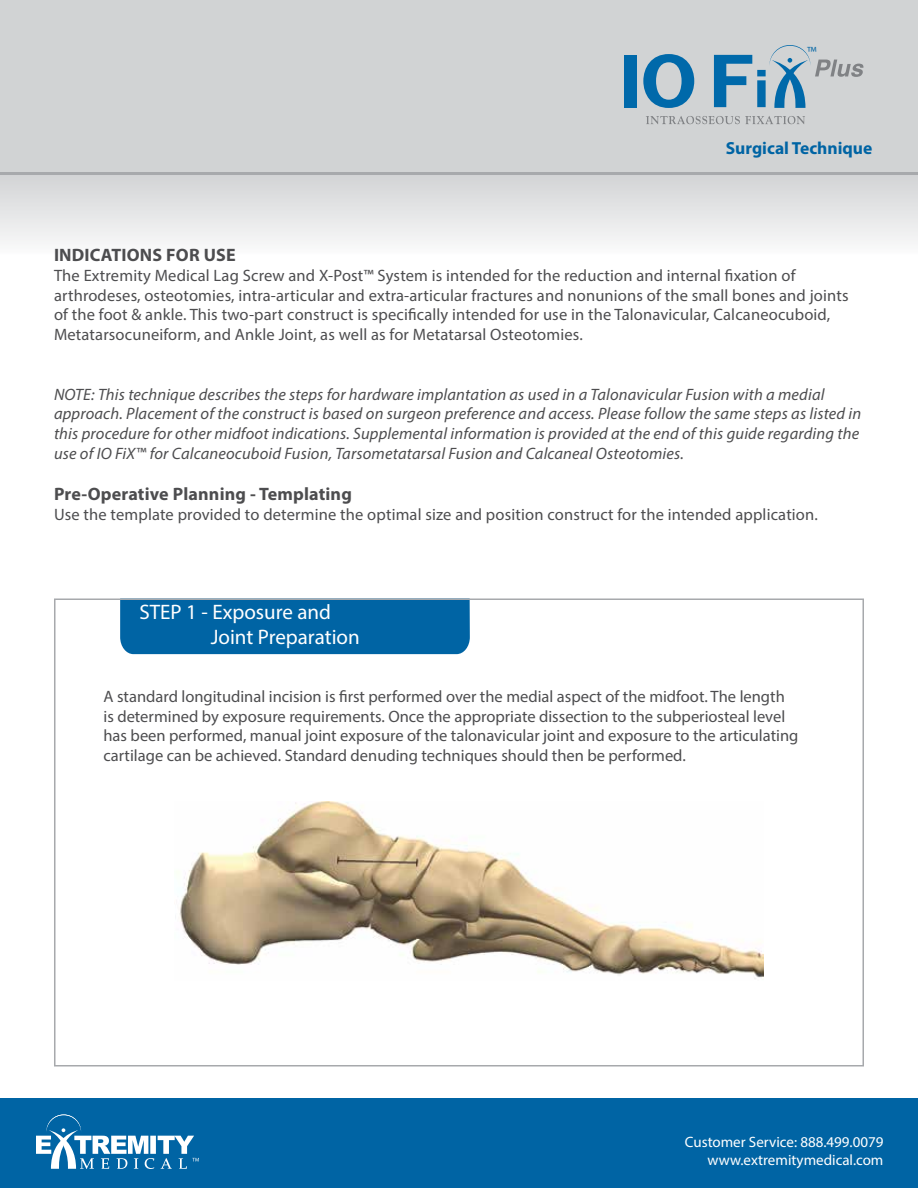
<style>
.page{position:relative;width:918px;height:1188px;background:#fff}
.page>*{position:absolute;margin:0;border:0;box-sizing:border-box;transform-origin:0 0}
.t1{font:21px/25.2px "Myriad Pro";color:#fff}
.t2{font:700 18px "Myriad Pro";letter-spacing:.01em;color:#4d4d4f}
.t3{font:700 17.55px "Myriad Pro";color:#0064a4}
.t4{font:16.5px/19.8px "Myriad Pro";letter-spacing:.005em;color:#4d4d4f}
.t5{font:italic 16.5px/19.8px "Myriad Pro";letter-spacing:.01em;color:#4d4d4f}
.t6{font:15px/18px "Myriad Pro";color:#fff;text-align:right}
.t7{font:12px "Myriad";color:#0064a4}
</style>
<div class="page">
<div style="left:0;top:174px;width:918px;height:83px;background:linear-gradient(to bottom,#d1d3d4,#fcfdfd)"></div>
<div style="left:0;top:0;width:918px;height:172px;background:#d1d3d4"></div>
<div style="left:0;top:1098px;width:918px;height:90px;background:#0064a4"></div>
<svg style="left:36px;top:1114px;width:163px;height:55px"></svg>
<hr style="left:0;top:172px;width:918px;height:3px;background:#a7a9ac">
<div style="left:120px;top:601px;width:350px;height:53px;background:#0064a4"></div>
<img style="left:179px;top:801px;width:584px;height:178px">
<div style="left:54px;top:598px;width:810px;height:468px;border:2px solid #a7a9ac"></div>
<svg style="left:646px;top:116px;width:159px;height:8px"></svg>
<div style="left:624px;top:55px;width:12px;height:52px;background:#0069aa"></div>
<svg style="left:643px;top:54px;width:51px;height:54px"></svg>
<svg style="left:714px;top:45px;width:150px;height:63px"></svg>
<p class="t7" style="left:807px;top:45px;width:11px">™</p>
<p class="t3" style="left:726px;top:137px;width:148px">Surgical Technique</p>
<p class="t2" style="left:54px;top:243px;width:183px">INDICATIONS FOR USE</p>
<p class="t4" style="left:54px;top:265px;width:796px">The Extremity Medical Lag Screw and X-Post™ System is intended for the reduction and internal fixation of arthrodeses, osteotomies, intra-articular and extra-articular fractures and nonunions of the small bones and joints of the foot &amp; ankle. This two-part construct is specifically intended for use in the Talonavicular, Calcaneocuboid, Metatarsocuneiform, and Ankle Joint, as well as for Metatarsal Osteotomies.</p>
<p class="t5" style="left:54px;top:384px;width:809px">NOTE: This technique describes the steps for hardware implantation as used in a Talonavicular Fusion with a medial approach. Placement of the construct is based on surgeon preference and access. Please follow the same steps as listed in this procedure for other midfoot indications. Supplemental information is provided at the end of this guide regarding the use of IO FiX™ for Calcaneocuboid Fusion, Tarsometatarsal Fusion and Calcaneal Osteotomies.</p>
<p class="t2" style="left:54px;top:483px;width:299px">Pre-Operative Planning - Templating</p>
<p class="t4" style="left:54px;top:505px;width:765px">Use the template provided to determine the optimal size and position construct for the intended application.</p>
<p class="t1" style="left:211px;top:599px;width:151px;text-indent:-71px">STEP 1 - Exposure and<br>Joint Preparation</p>
<p class="t4" style="left:104px;top:687px;width:696px">A standard longitudinal incision is first performed over the medial aspect of the midfoot. The length is determined by exposure requirements. Once the appropriate dissection to the subperiosteal level has been performed, manual joint exposure of the talonavicular joint and exposure to the articulating cartilage can be achieved. Standard denuding techniques should then be performed.</p>
<p class="t6" style="left:685px;top:1133px;width:200px">Customer Service: 888.499.0079 www.extremitymedical.com</p>
</div>
